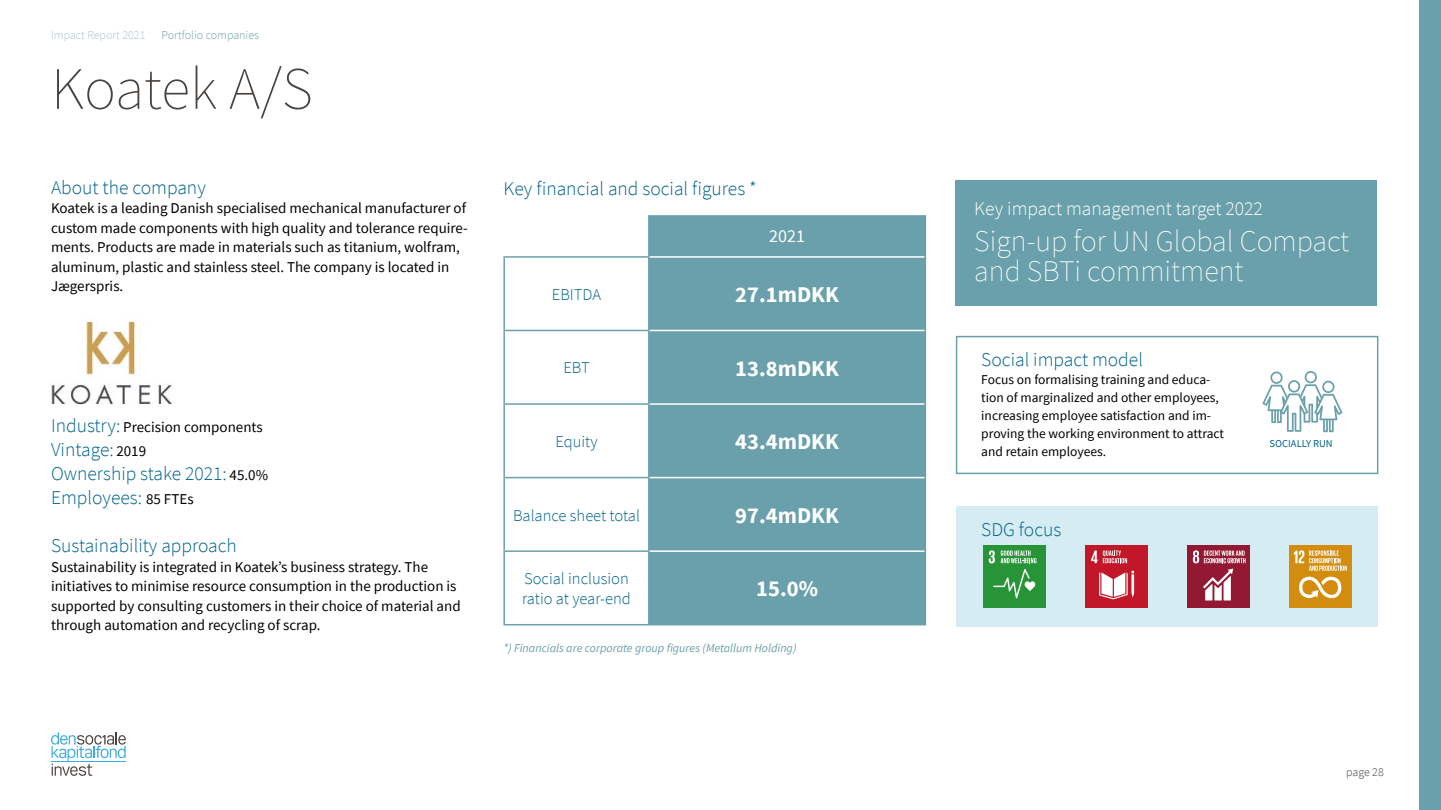
<style>
.page{position:relative;width:1441px;height:810px;background:#fff}
.page>*{position:absolute;margin:0;border:0;box-sizing:border-box;transform-origin:0 0}
.t1{font:200 60px "Source Sans Pro";letter-spacing:-.01em;color:#48433f}
.t2{font:200 30px/30px "Source Sans Pro";color:#fff}
.t3{font:700 22.5px "Source Sans Pro";color:#fff}
.t4{font:300 19.5px/24px "Source Sans Pro";color:#00628b}
.t5{font:300 19.5px "Source Sans Pro";color:#fff}
.t6{font:18px "Source Sans Pro";color:#fff}
.t7{font:300 16.5px/19.8px "Source Sans Pro";color:#00628b}
.t8{font:15px/19.5px "Source Sans Pro";color:#000}
.t9{font:13.5px/18px "Source Sans Pro";color:#000}
.t10{font:italic 12px "Source Sans Pro";color:#6aa0ab}
.t11{font:300 12px "Source Sans Pro";color:#6aa0ab}
.t12{font:300 12px "Source Sans Pro";color:#a6c5cd}
.t13{font:300 12px "Source Sans Pro";letter-spacing:-.005em;color:#48433f}
.t14{font:10.5px "Source Sans Pro";color:#00628b}
.s1{font-weight:300;font-size:19.5px;color:#00628b}
.s2{font-weight:400;font-size:15px;color:#000}
</style>
<div class="page">
<div style="left:1419px;top:0;width:21px;height:810px;background:#6aa0ab"></div>
<svg style="left:51px;top:732px;width:75px;height:44px"></svg>
<hr style="left:51px;top:761px;width:75px;height:1px;background:#39abe2">
<div style="left:955px;top:336px;width:423px;height:138px;background:#fff;border:2px solid #6aa0ab"></div>
<div style="left:956px;top:506px;width:421px;height:121px;background:#d5ecf2"></div>
<div style="left:1084px;top:545px;width:63px;height:63px;background:#c11728"></div>
<svg style="left:1099px;top:571px;width:34px;height:28px"></svg>
<svg style="left:1091px;top:551px;width:35px;height:12px"></svg>
<div style="left:1186px;top:545px;width:63px;height:63px;background:#931831"></div>
<svg style="left:1203px;top:569px;width:29px;height:32px"></svg>
<svg style="left:1192px;top:550px;width:53px;height:13px"></svg>
<div style="left:1288px;top:545px;width:63px;height:63px;background:#d28d0e"></div>
<svg style="left:1299px;top:577px;width:42px;height:21px"></svg>
<svg style="left:1293px;top:550px;width:53px;height:21px"></svg>
<div style="left:648px;top:214px;width:277px;height:43px;background:#6aa0ab"></div>
<div style="left:649px;top:258px;width:275px;height:366px;background:#6aa0ab"></div>
<hr style="left:503px;top:256px;width:146px;height:2px;background:#6aa0ab">
<hr style="left:503px;top:258px;width:2px;height:72px;background:#6aa0ab">
<hr style="left:503px;top:330px;width:146px;height:1px;background:#6aa0ab">
<hr style="left:503px;top:331px;width:2px;height:72px;background:#6aa0ab">
<hr style="left:503px;top:403px;width:146px;height:2px;background:#6aa0ab">
<hr style="left:503px;top:405px;width:2px;height:72px;background:#6aa0ab">
<hr style="left:503px;top:477px;width:146px;height:1px;background:#6aa0ab">
<hr style="left:503px;top:478px;width:2px;height:72px;background:#6aa0ab">
<hr style="left:503px;top:550px;width:146px;height:2px;background:#6aa0ab">
<hr style="left:503px;top:552px;width:2px;height:72px;background:#6aa0ab">
<hr style="left:648px;top:214px;width:278px;height:1px;background:#fff">
<hr style="left:649px;top:256px;width:275px;height:2px;background:#fff">
<hr style="left:649px;top:330px;width:275px;height:1px;background:#fff">
<hr style="left:649px;top:403px;width:275px;height:2px;background:#fff">
<hr style="left:649px;top:477px;width:275px;height:1px;background:#fff">
<hr style="left:649px;top:550px;width:275px;height:2px;background:#fff">
<hr style="left:648px;top:258px;width:1px;height:72px;background:#6aa0ab">
<hr style="left:648px;top:331px;width:1px;height:72px;background:#6aa0ab">
<hr style="left:648px;top:405px;width:1px;height:72px;background:#6aa0ab">
<hr style="left:648px;top:478px;width:1px;height:72px;background:#6aa0ab">
<hr style="left:648px;top:552px;width:1px;height:72px;background:#6aa0ab">
<hr style="left:503px;top:624px;width:145px;height:1px;background:#6aa0ab">
<hr style="left:648px;top:624px;width:278px;height:1px;background:#6aa0ab">
<hr style="left:924px;top:215px;width:2px;height:42px;background:#6aa0ab">
<hr style="left:924px;top:257px;width:2px;height:73px;background:#6aa0ab">
<hr style="left:924px;top:330px;width:2px;height:74px;background:#6aa0ab">
<hr style="left:924px;top:404px;width:2px;height:74px;background:#6aa0ab">
<hr style="left:924px;top:478px;width:2px;height:73px;background:#6aa0ab">
<hr style="left:924px;top:551px;width:2px;height:73px;background:#6aa0ab">
<img style="left:51px;top:320px;width:121px;height:85px">
<div style="left:982px;top:545px;width:63px;height:63px;background:#289438"></div>
<svg style="left:988px;top:550px;width:6px;height:13px"></svg>
<svg style="left:993px;top:569px;width:42px;height:29px"></svg>
<svg style="left:1000px;top:551px;width:36px;height:12px"></svg>
<div style="left:955px;top:180px;width:421px;height:125px;background:#6aa0ab"></div>
<svg style="left:1262px;top:371px;width:80px;height:61px"></svg>
<p class="t12" style="left:51px;top:28px;width:96px">Impact Report 2021</p>
<p class="t11" style="left:161px;top:28px;width:99px">Portfolio companies</p>
<h1 class="t1" style="left:51px;top:53px;width:263px">Koatek A/S</h1>
<h3 class="t4" style="left:51px;top:175px;width:156px">About the company</h3>
<p class="t8" style="left:51px;top:198px;width:418px">Koatek is a leading Danish specialised mechanical manufacturer of custom made components with high quality and tolerance require&shy;ments. Products are made in materials such as titanium, wolfram, aluminum, plastic and stainless steel. The company is located in Jægerspris.</p>
<p class="t8" style="left:51px;top:417px;width:213px"><span class="s1">Industry:</span> Precision components</p>
<h3 class="t4" style="left:51px;top:438px;width:218px">Vintage: <span class="s2">2019<br></span>Ownership stake 2021: <span class="s2">45.0%<br></span>Employees: <span class="s2">85 FTEs</span></h3>
<h3 class="t4" style="left:51px;top:534px;width:187px">Sustainability approach</h3>
<p class="t8" style="left:51px;top:557px;width:411px">Sustainability is integrated in Koatek’s business strategy. The initiatives to minimise resource consumption in the production is supported by consulting customers in their choice of material and through automation and recycling of scrap.</p>
<h3 class="t4" style="left:503px;top:176px;width:255px">Key financial and social figures *</h3>
<p class="t6" style="left:769px;top:225px;width:37px">2021</p>
<p class="t7" style="left:552px;top:285px;width:51px">EBITDA</p>
<h3 class="t3" style="left:735px;top:279px;width:105px">27.1mDKK</h3>
<p class="t7" style="left:563px;top:358px;width:28px">EBT</p>
<h3 class="t3" style="left:735px;top:353px;width:105px">13.8mDKK</h3>
<p class="t7" style="left:555px;top:432px;width:44px">Equity</p>
<h3 class="t3" style="left:735px;top:427px;width:105px">43.4mDKK</h3>
<p class="t7" style="left:513px;top:505px;width:128px">Balance sheet total</p>
<h3 class="t3" style="left:735px;top:500px;width:105px">97.4mDKK</h3>
<p class="t7" style="left:522px;top:569px;width:110px">Social inclusion ratio at year-end</p>
<h3 class="t3" style="left:756px;top:574px;width:63px">15.0%</h3>
<p class="t10" style="left:503px;top:641px;width:294px">*) Financials are corporate group figures (Metallum Holding)</p>
<h3 class="t5" style="left:974px;top:197px;width:290px">Key impact management target 2022</h3>
<h2 class="t2" style="left:974px;top:226px;width:376px">Sign-up for UN Global Compact and SBTi commitment</h2>
<h3 class="t4" style="left:981px;top:348px;width:163px">Social impact model</h3>
<p class="t9" style="left:981px;top:371px;width:244px">Focus on formalising training and educa&shy;tion of marginalized and other employees, increasing employee satisfaction and im&shy;proving the working environment to attract and retain employees.</p>
<h3 class="t4" style="left:981px;top:518px;width:81px">SDG focus</h3>
<p class="t14" style="left:1269px;top:437px;width:65px">SOCIALLY RUN</p>
<p class="t13" style="left:1345px;top:765px;width:39px">page 28</p>
</div>
